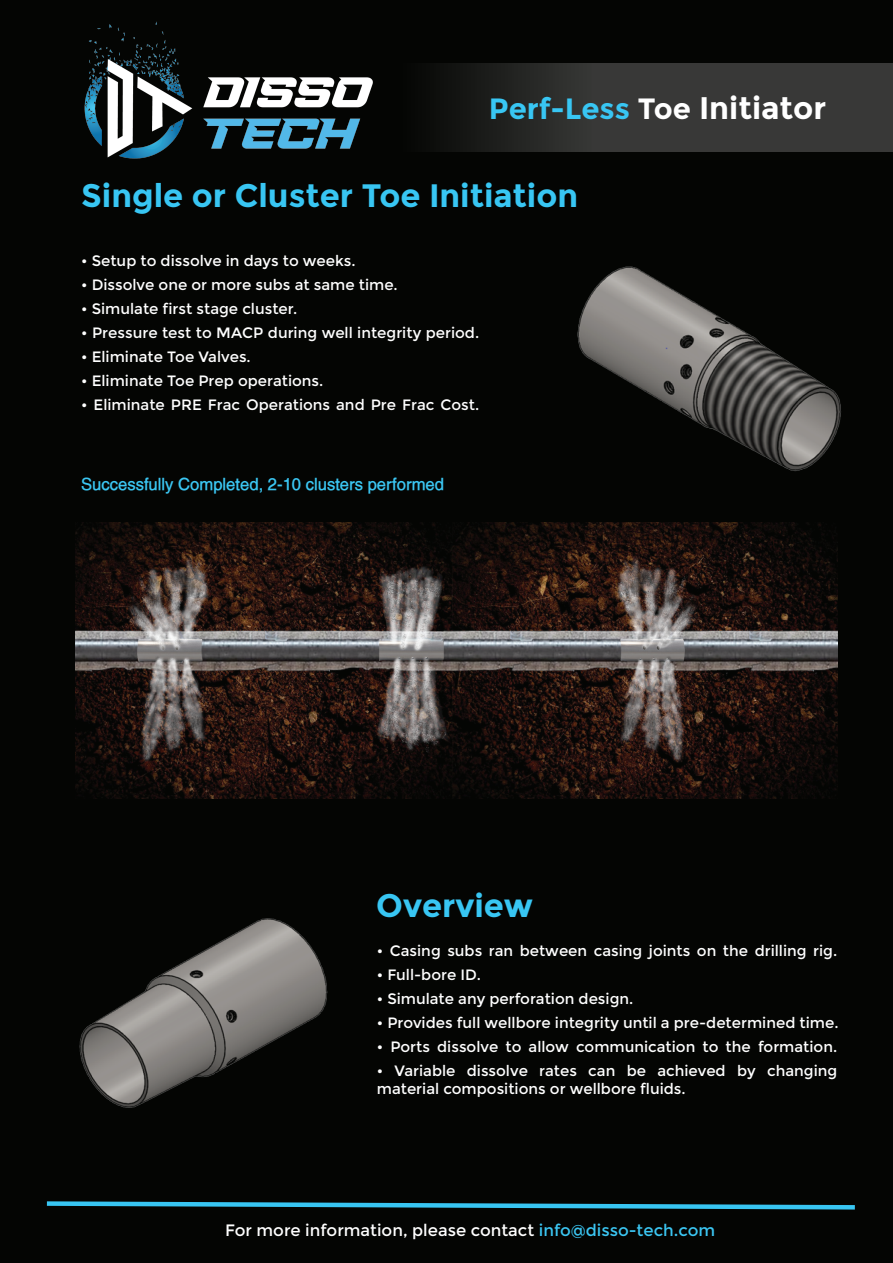
<style>
.page{position:relative;width:893px;height:1263px;background:#040503}
.page>*{position:absolute;margin:0;border:0;box-sizing:border-box;transform-origin:0 0}
.t1{font:700 32.4px "Montserrat";color:#38c6f3}
.t2{font:700 29.25px "Montserrat";color:#38c6f3}
.t3{font:700 16.65px "Alps";color:#3bc6f2}
.t4{font:16.5px "Montserrat";color:#fff}
.t5{font:15px/18px "Montserrat";color:#fff}
.s1{color:#fff}
.s2{font-size:31.2px;color:#fff}
.s3{color:#3bc6f2}
</style>
<div class="page">
<svg style="left:46px;top:1201px;width:809px;height:9px"></svg>
<svg style="left:440px;top:64px;width:453px;height:87px"></svg>
<img style="left:84px;top:21px;width:289px;height:138px">
<img style="left:577px;top:266px;width:264px;height:205px">
<img style="left:79px;top:918px;width:249px;height:190px">
<img style="left:75px;top:523px;width:763px;height:275px">
<h2 class="t2" style="left:489px;top:91px;width:339px">Perf-Less <span class="s1">Toe</span> <span class="s2">Initiator</span></h2>
<h1 class="t1" style="left:81px;top:176px;width:498px">Single or Cluster Toe Initiation</h1>
<p class="t5" style="left:81px;top:252px;width:276px">• Setup to dissolve in days to weeks.</p>
<p class="t5" style="left:81px;top:276px;width:318px">• Dissolve one or more subs at same time.</p>
<p class="t5" style="left:81px;top:300px;width:218px">• Simulate first stage cluster.</p>
<p class="t5" style="left:81px;top:324px;width:400px">• Pressure test to MACP during well integrity period.</p>
<p class="t5" style="left:81px;top:348px;width:171px">• Eliminate Toe Valves.</p>
<p class="t5" style="left:81px;top:372px;width:244px">• Eliminate Toe Prep operations.</p>
<p class="t5" style="left:81px;top:396px;width:400px">• Eliminate PRE Frac Operations and Pre Frac Cost.</p>
<p class="t3" style="left:81px;top:474px;width:364px">Successfully Completed, 2-10 clusters performed</p>
<h1 class="t1" style="left:376px;top:886px;width:158px">Overview</h1>
<p class="t5" style="left:377px;top:942px;width:462px">• Casing subs ran between casing joints on the drilling rig.</p>
<p class="t5" style="left:377px;top:966px;width:106px">• Full-bore ID.</p>
<p class="t5" style="left:377px;top:990px;width:258px">• Simulate any perforation design.</p>
<p class="t5" style="left:377px;top:1014px;width:463px">• Provides full wellbore integrity until a pre-determined time.</p>
<p class="t5" style="left:377px;top:1038px;width:462px">• Ports dissolve to allow communication to the formation.</p>
<p class="t5" style="left:377px;top:1062px;width:462px">• Variable dissolve rates can be achieved by changing material compositions or wellbore fluids.</p>
<p class="t4" style="left:225px;top:1221px;width:492px">For more information, please contact <span class="s3">info@disso-tech.com</span></p>
</div>
